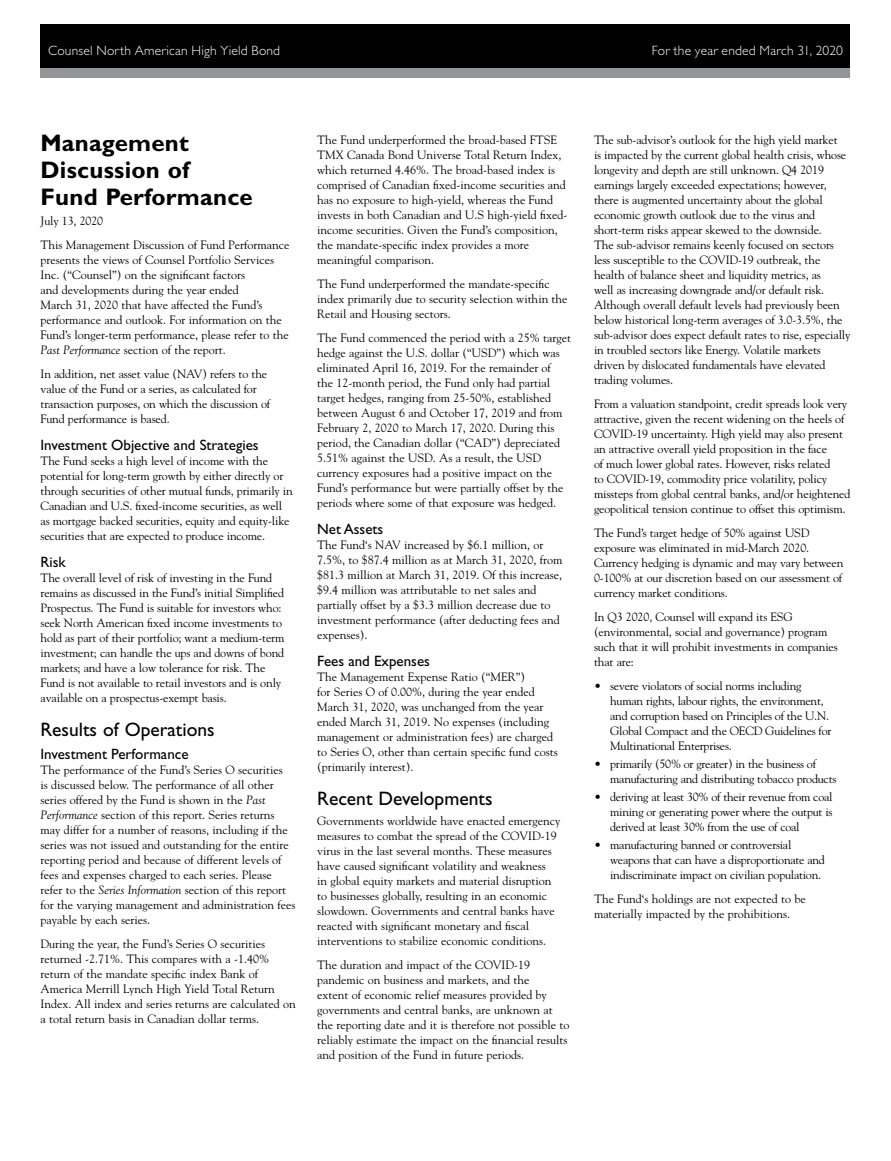
<style>
.page{position:relative;width:891px;height:1161px;background:#fff}
.page>*{position:absolute;margin:0;border:0;box-sizing:border-box;transform-origin:0 0}
.Head_with_date{font:700 24px/27px "Gill Sans Std";letter-spacing:.01em;color:#000}
.Subhead_Bold{font:19.5px "Gill Sans Std";color:#000}
._2nd_Subhead{font:15px "Gill Sans Std";color:#000}
.SCOTT_Master_Page_he{font:300 13.5px "Gill Sans Std";letter-spacing:.015em;color:#fff}
.Body_Copy{font:12px/15px "Goudy Std";color:#000}
.Bullets{font:12px/15px "Goudy Std";letter-spacing:-.02em;color:#000}
.s1{font-style:italic}
</style>
<div class="page">
<div style="left:40px;top:24px;width:810px;height:52px;background:#000"></div>
<div style="left:40px;top:68px;width:810px;height:10px;background:#939598"></div>
<p class="SCOTT_Master_Page_he" style="left:48px;top:43px;width:234px">Counsel North American High Yield Bond</p>
<p class="SCOTT_Master_Page_he" style="left:652px;top:43px;width:193px">For the year ended March 31, 2020</p>
<p class="Head_with_date" style="left:40px;top:130px;width:214px">Management<br>Discussion of<br>Fund Performance</p>
<p class="Body_Copy" style="left:40px;top:213px;width:64px">July 13, 2020</p>
<p class="Body_Copy" style="left:40px;top:237px;width:251px">This Management Discussion of Fund Performance presents the views of Counsel Portfolio Services Inc. (“Counsel”) on the significant factors<br>and developments during the year ended<br>March 31, 2020 that have affected the Fund’s performance and outlook. For information on the Fund’s longer-term performance, please refer to the <span class="s1">Past Performance</span> section of the report.</p>
<p class="Body_Copy" style="left:40px;top:366px;width:231px">In addition, net asset value (NAV) refers to the value of the Fund or a series, as calculated for transaction purposes, on which the discussion of Fund performance is based.</p>
<p class="_2nd_Subhead" style="left:40px;top:436px;width:220px">Investment Objective and Strategies</p>
<p class="Body_Copy" style="left:40px;top:453px;width:254px">The Fund seeks a high level of income with the potential for long-term growth by either directly or through securities of other mutual funds, primarily in Canadian and U.S. fixed-income securities, as well as mortgage backed securities, equity and equity-like securities that are expected to produce income.</p>
<p class="_2nd_Subhead" style="left:40px;top:553px;width:27px">Risk</p>
<p class="Body_Copy" style="left:40px;top:570px;width:246px">The overall level of risk of investing in the Fund remains as discussed in the Fund’s initial Simplified Prospectus. The Fund is suitable for investors who: seek North American fixed income investments to hold as part of their portfolio; want a medium-term investment; can handle the ups and downs of bond markets; and have a low tolerance for risk. The Fund is not available to retail investors and is only available on a prospectus-exempt basis.</p>
<p class="Subhead_Bold" style="left:40px;top:718px;width:176px">Results of Operations</p>
<p class="_2nd_Subhead" style="left:40px;top:745px;width:150px">Investment Performance</p>
<p class="Body_Copy" style="left:40px;top:762px;width:257px">The performance of the Fund’s Series O securities<br>is discussed below. The performance of all other series offered by the Fund is shown in the <span class="s1">Past Performance</span> section of this report. Series returns may differ for a number of reasons, including if the series was not issued and outstanding for the entire reporting period and because of different levels of fees and expenses charged to each series. Please refer to the <span class="s1">Series Information</span> section of this report for the varying management and administration fees payable by each series.</p>
<p class="Body_Copy" style="left:40px;top:936px;width:257px">During the year, the Fund’s Series O securities returned -2.71%. This compares with a -1.40% return of the mandate specific index Bank of America Merrill Lynch High Yield Total Return Index. All index and series returns are calculated on a total return basis in Canadian dollar terms.</p>
<p class="Body_Copy" style="left:317px;top:132px;width:252px">The Fund underperformed the broad-based FTSE TMX Canada Bond Universe Total Return Index, which returned 4.46%. The broad-based index is comprised of Canadian fixed-income securities and has no exposure to high-yield, whereas the Fund invests in both Canadian and U.S high-yield fixed&shy;income securities. Given the Fund’s composition, the mandate-specific index provides a more meaningful comparison.</p>
<p class="Body_Copy" style="left:317px;top:276px;width:252px">The Fund underperformed the mandate-specific index primarily due to security selection within the<br>Retail and Housing sectors.</p>
<p class="Body_Copy" style="left:317px;top:330px;width:255px">The Fund commenced the period with a 25% target hedge against the U.S. dollar (“USD”) which was eliminated April 16, 2019. For the remainder of<br>the 12-month period, the Fund only had partial target hedges, ranging from 25-50%, established between August 6 and October 17, 2019 and from February 2, 2020 to March 17, 2020. During this period, the Canadian dollar (“CAD”) depreciated 5.51% against the USD. As a result, the USD currency exposures had a positive impact on the Fund’s performance but were partially offset by the periods where some of that exposure was hedged.</p>
<p class="_2nd_Subhead" style="left:317px;top:520px;width:68px">Net Assets</p>
<p class="Body_Copy" style="left:317px;top:537px;width:247px">The Fund‘s NAV increased by $6.1 million, or 7.5%, to $87.4 million as at March 31, 2020, from $81.3 million at March 31, 2019. Of this increase, $9.4 million was attributable to net sales and partially offset by a $3.3 million decrease due to investment performance (after deducting fees and expenses).</p>
<p class="_2nd_Subhead" style="left:317px;top:652px;width:114px">Fees and Expenses</p>
<p class="Body_Copy" style="left:317px;top:669px;width:242px">The Management Expense Ratio (“MER”)<br>for Series O of 0.00%, during the year ended March 31, 2020, was unchanged from the year ended March 31, 2019. No expenses (including management or administration fees) are charged to Series O, other than certain specific fund costs (primarily interest).</p>
<p class="Subhead_Bold" style="left:317px;top:787px;width:177px">Recent Developments</p>
<p class="Body_Copy" style="left:317px;top:813px;width:245px">Governments worldwide have enacted emergency measures to combat the spread of the COVID-19 virus in the last several months. These measures have caused significant volatility and weakness<br>in global equity markets and material disruption to businesses globally, resulting in an economic slowdown. Governments and central banks have reacted with significant monetary and fiscal interventions to stabilize economic conditions.</p>
<p class="Body_Copy" style="left:317px;top:957px;width:254px">The duration and impact of the COVID-19 pandemic on business and markets, and the<br>extent of economic relief measures provided by governments and central banks, are unknown at the reporting date and it is therefore not possible to reliably estimate the impact on the financial results and position of the Fund in future periods.</p>
<p class="Body_Copy" style="left:594px;top:132px;width:258px">The sub-advisor’s outlook for the high yield market<br>is impacted by the current global health crisis, whose longevity and depth are still unknown. Q4 2019 earnings largely exceeded expectations; however, there is augmented uncertainty about the global economic growth outlook due to the virus and short-term risks appear skewed to the downside.<br>The sub-advisor remains keenly focused on sectors less susceptible to the COVID-19 outbreak, the health of balance sheet and liquidity metrics, as<br>well as increasing downgrade and/or default risk.<br>Although overall default levels had previously been below historical long-term averages of 3.0-3.5%, the sub-advisor does expect default rates to rise, especially in troubled sectors like Energy. Volatile markets driven by dislocated fundamentals have elevated trading volumes.</p>
<p class="Body_Copy" style="left:594px;top:396px;width:258px">From a valuation standpoint, credit spreads look very attractive, given the recent widening on the heels of COVID-19 uncertainty. High yield may also present an attractive overall yield proposition in the face<br>of much lower global rates. However, risks related<br>to COVID-19, commodity price volatility, policy missteps from global central banks, and/or heightened geopolitical tension continue to offset this optimism.</p>
<p class="Body_Copy" style="left:594px;top:525px;width:251px">The Fund’s target hedge of 50% against USD exposure was eliminated in mid-March 2020.<br>Currency hedging is dynamic and may vary between 0-100% at our discretion based on our assessment of currency market conditions.</p>
<p class="Body_Copy" style="left:594px;top:609px;width:245px">In Q3 2020, Counsel will expand its ESG (environmental, social and governance) program such that it will prohibit investments in companies that are:</p>
<p class="Bullets" style="left:610px;top:678px;width:223px;text-indent:-16px">• severe violators of social norms including human rights, labour rights, the environment, and corruption based on Principles of the U.N.<br>Global Compact and the OECD Guidelines for Multinational Enterprises.</p>
<p class="Bullets" style="left:610px;top:756px;width:228px;text-indent:-16px">• primarily (50% or greater) in the business of manufacturing and distributing tobacco products</p>
<p class="Bullets" style="left:610px;top:789px;width:224px;text-align:justify;text-indent:-16px">• deriving at least 30% of their revenue from coal mining or generating power where the output is derived at least 30% from the use of coal</p>
<p class="Bullets" style="left:610px;top:837px;width:216px;text-indent:-16px">• manufacturing banned or controversial weapons that can have a disproportionate and indiscriminate impact on civilian population.</p>
<p class="Body_Copy" style="left:594px;top:891px;width:213px">The Fund‘s holdings are not expected to be materially impacted by the prohibitions.</p>
</div>
